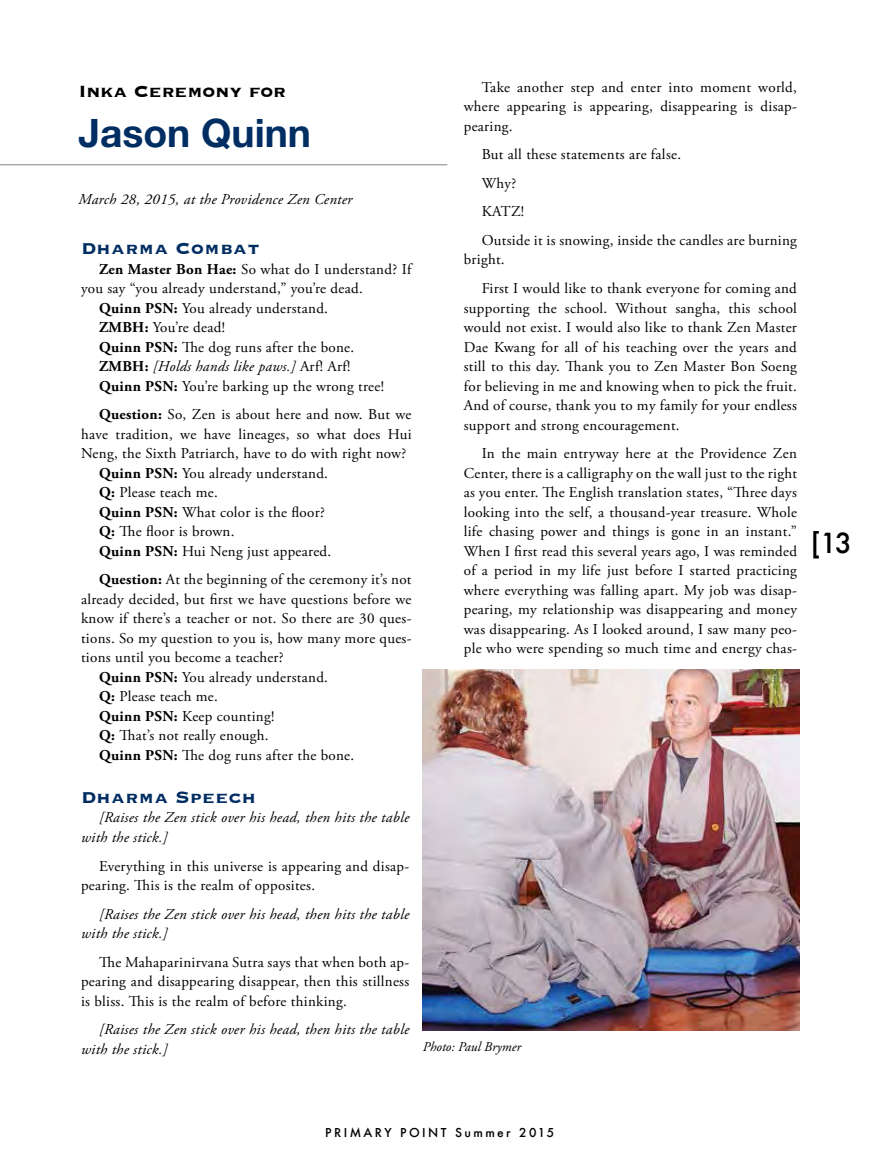
<style>
.page{position:relative;width:878px;height:1175px;background:#fff}
.page>*{position:absolute;margin:0;border:0;box-sizing:border-box;transform-origin:0 0}
.t1{font:700 39px "Helvetica Neue";color:#002d62}
.t2{font:500 27px "Futura";color:#000}
.t3{font:700 21px "Copperplate";letter-spacing:.02em;color:#002d62}
.t4{font:700 21px "Copperplate";color:#000}
.t5{font:15px/19.5px "Adobe Garamond Pro";letter-spacing:.02em;color:#000;text-align:justify}
.t6{font:italic 15px/19.5px "Adobe Garamond Pro";letter-spacing:.02em;color:#000}
.t7{font:italic 13.5px "Adobe Garamond Pro";color:#000}
.t8{font:500 12px "Futura";letter-spacing:.2em;color:#000}
.s1{font-weight:700}
.s2{font-weight:700;font-style:normal}
.s3{font-style:normal}
</style>
<div class="page">
<hr style="left:0;top:164px;width:447px;height:1px;background:#808285">
<img style="left:423px;top:669px;width:376px;height:361px">
<h3 class="t4" style="left:78px;top:78px;width:209px">Inka Ceremony for</h3>
<h1 class="t1" style="left:78px;top:102px;width:234px">Jason Quinn</h1>
<p class="t6" style="left:78px;top:190px;width:275px">March 28, 2015, at the Providence Zen Center</p>
<h3 class="t3" style="left:81px;top:234px;width:180px">Dharma Combat</h3>
<p class="t5" style="left:99px;top:259px;width:314px"><span class="s1">Zen Master Bon Hae:</span> So what do I understand? If</p>
<p class="t5" style="left:81px;top:279px;width:283px">you say “you already understand,” you’re dead.</p>
<p class="t5" style="left:99px;top:298px;width:230px"><span class="s1">Quinn PSN:</span> You already understand.</p>
<p class="t5" style="left:99px;top:318px;width:127px"><span class="s1">ZMBH:</span> You’re dead!</p>
<p class="t5" style="left:99px;top:337px;width:257px"><span class="s1">Quinn PSN:</span> The dog runs after the bone.</p>
<p class="t6" style="left:99px;top:357px;width:253px"><span class="s2">ZMBH:</span> [Holds hands like paws.] <span class="s3">Arf! Arf!</span></p>
<p class="t5" style="left:99px;top:376px;width:286px"><span class="s1">Quinn PSN:</span> You’re barking up the wrong tree!</p>
<p class="t5" style="left:99px;top:405px;width:314px"><span class="s1">Question:</span> So, Zen is about here and now. But we</p>
<p class="t5" style="left:81px;top:424px;width:332px">have tradition, we have lineages, so what does Hui</p>
<p class="t5" style="left:81px;top:444px;width:327px">Neng, the Sixth Patriarch, have to do with right now?</p>
<p class="t5" style="left:99px;top:463px;width:230px"><span class="s1">Quinn PSN:</span> You already understand.</p>
<p class="t5" style="left:99px;top:483px;width:120px"><span class="s1">Q:</span> Please teach me.</p>
<p class="t5" style="left:99px;top:502px;width:227px"><span class="s1">Quinn PSN:</span> What color is the floor?</p>
<p class="t5" style="left:99px;top:522px;width:137px"><span class="s1">Q:</span> The floor is brown.</p>
<p class="t5" style="left:99px;top:541px;width:234px"><span class="s1">Quinn PSN:</span> Hui Neng just appeared.</p>
<p class="t5" style="left:99px;top:570px;width:314px"><span class="s1">Question:</span> At the beginning of the ceremony it’s not</p>
<p class="t5" style="left:81px;top:589px;width:332px">already decided, but first we have questions before we</p>
<p class="t5" style="left:81px;top:609px;width:332px">know if there’s a teacher or not. So there are 30 ques-</p>
<p class="t5" style="left:81px;top:628px;width:332px">tions. So my question to you is, how many more ques-</p>
<p class="t5" style="left:81px;top:648px;width:204px">tions until you become a teacher?</p>
<p class="t5" style="left:99px;top:667px;width:230px"><span class="s1">Quinn PSN:</span> You already understand.</p>
<p class="t5" style="left:99px;top:687px;width:120px"><span class="s1">Q:</span> Please teach me.</p>
<p class="t5" style="left:99px;top:706px;width:177px"><span class="s1">Quinn PSN:</span> Keep counting!</p>
<p class="t5" style="left:99px;top:726px;width:171px"><span class="s1">Q:</span> That’s not really enough.</p>
<p class="t5" style="left:99px;top:745px;width:257px"><span class="s1">Quinn PSN:</span> The dog runs after the bone.</p>
<h3 class="t3" style="left:81px;top:783px;width:176px">Dharma Speech</h3>
<p class="t6" style="left:81px;top:808px;width:330px;text-indent:18px">[Raises the Zen stick over his head, then hits the table with the stick.]</p>
<p class="t5" style="left:81px;top:856px;width:330px;text-indent:18px">Everything in this universe is appearing and disap&shy;pearing. This is the realm of opposites.</p>
<p class="t6" style="left:81px;top:904px;width:330px;text-indent:18px">[Raises the Zen stick over his head, then hits the table with the stick.]</p>
<p class="t5" style="left:81px;top:952px;width:330px;text-indent:18px">The Mahaparinirvana Sutra says that when both ap&shy;pearing and disappearing disappear, then this stillness is bliss. This is the realm of before thinking.</p>
<p class="t6" style="left:81px;top:1020px;width:330px;text-indent:18px">[Raises the Zen stick over his head, then hits the table with the stick.]</p>
<p class="t5" style="left:464px;top:78px;width:335px;text-indent:18px">Take another step and enter into moment world, where appearing is appearing, disappearing is disap&shy;pearing.</p>
<p class="t5" style="left:482px;top:141px;width:316px;line-height:28.5px;text-align:left">But all these statements are false.<br>Why?<br>KATZ!<br>Outside it is snowing, inside the candles are burning</p>
<p class="t5" style="left:482px;top:246px;width:317px;line-height:28.5px;text-indent:-18px">bright.<br>First I would like to thank everyone for coming and</p>
<p class="t5" style="left:464px;top:298px;width:335px">supporting the school. Without sangha, this school would not exist. I would also like to thank Zen Master Dae Kwang for all of his teaching over the years and still to this day. Thank you to Zen Master Bon Soeng for believing in me and knowing when to pick the fruit.<br>And of course, thank you to my family for your endless support and strong encouragement.</p>
<p class="t5" style="left:464px;top:444px;width:335px;text-indent:18px">In the main entryway here at the Providence Zen Center, there is a calligraphy on the wall just to the right as you enter. The English translation states, “Three days looking into the self, a thousand-year treasure. Whole life chasing power and things is gone in an instant.” When I first read this several years ago, I was reminded of a period in my life just before I started practicing where everything was falling apart. My job was disap&shy;pearing, my relationship was disappearing and money was disappearing. As I looked around, I saw many peo&shy;ple who were spending so much time and energy chas-</p>
<p class="t7" style="left:423px;top:1038px;width:100px">Photo: Paul Brymer</p>
<h2 class="t2" style="left:810px;top:524px;width:43px">[13</h2>
<p class="t8" style="left:325px;top:1124px;width:230px">PRIMARY POINT Summer 2015</p>
</div>
